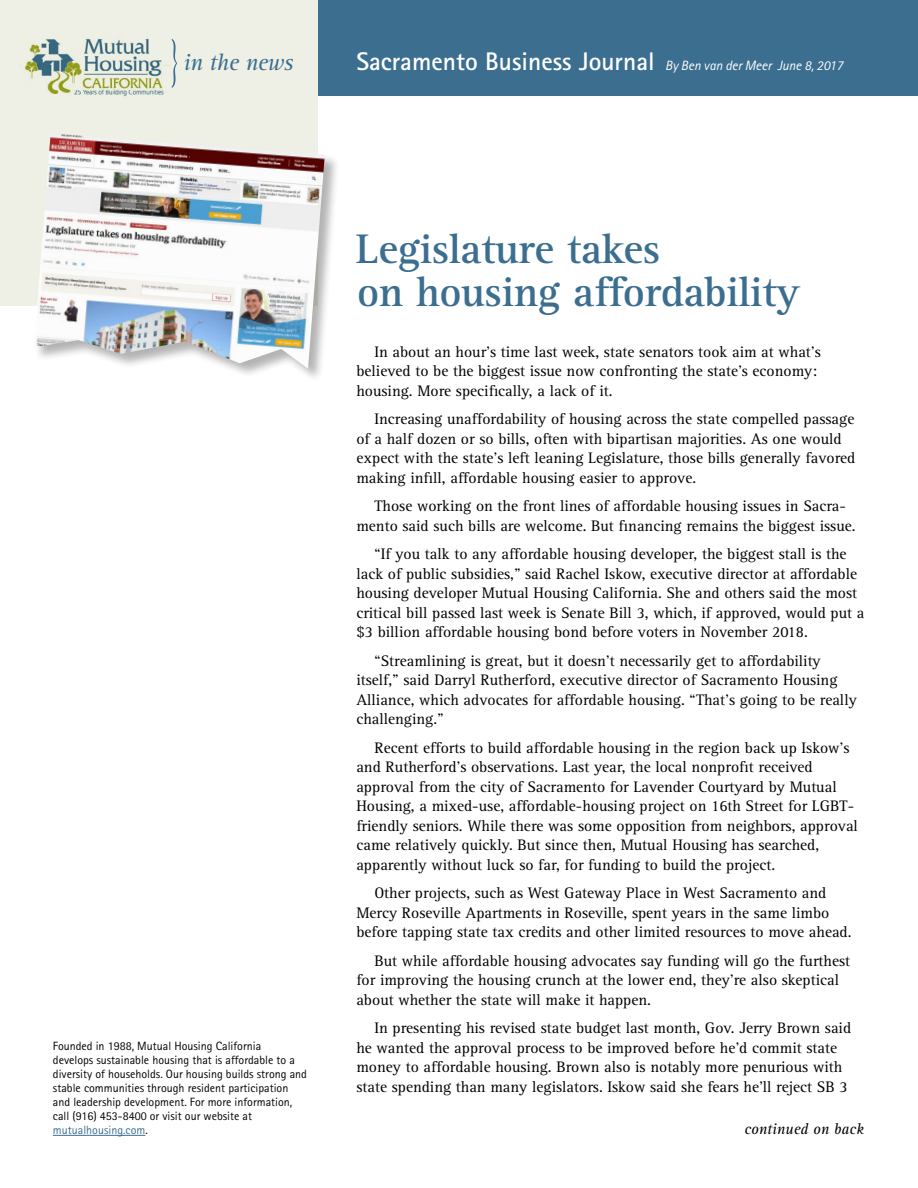
<style>
.page{position:relative;width:918px;height:1188px;background:#fff}
.page>*{position:absolute;margin:0;border:0;box-sizing:border-box;transform-origin:0 0}
.t1{font:700 42.75px/43.5px "Rotis Serif";letter-spacing:-.01em;color:#3b6e8f}
.t2{font:700 25.5px "Rotis Sans Serif";color:#fff}
.t3{font:italic 23.85px "Rotis Serif";letter-spacing:-.02em;color:#3b6e8f}
.t4{font:15.75px/19.5px "Rotis Serif";color:#000}
.t5{font:italic 15.75px "Rotis Serif";color:#000}
.t6{font:12px/14.1px "Rotis Sans Serif";color:#000}
.s1{font-weight:400;font-style:italic;font-size:13.5px}
.s2{color:#3b6e8f}
</style>
<div class="page">
<div style="left:314px;top:0;width:604px;height:95px;background:#3b6e8f"></div>
<div style="left:0;top:0;width:318px;height:306px;background:#eff0e5"></div>
<div style="left:34px;top:133px;width:306px;height:250px;background:#000;opacity:.3"></div>
<img style="left:34px;top:133px;width:291px;height:236px">
<img style="left:19px;top:38px;width:150px;height:59px">
<svg style="left:172px;top:39px;width:5px;height:49px"></svg>
<hr style="left:53px;top:1135px;width:92px;height:1px;background:#3b6e8f">
<p class="t3" style="left:184px;top:49px;width:111px">in the news</p>
<p class="t2" style="left:356px;top:45px;width:488px">Sacramento Business Journal <span class="s1">By Ben van der Meer June 8, 2017</span></p>
<p class="t6" style="left:53px;top:1038px;width:256px">Founded in 1988, Mutual Housing California<br>develops sustainable housing that is affordable to a diversity of households. Our housing builds strong and stable communities through resident participation and leadership development. For more information, call (916) 453-8400 or visit our website at <span class="s2">mutualhousing.com</span>.</p>
<p class="t1" style="left:356px;top:227px;width:446px">Legislature takes<br>on housing affordability</p>
<p class="t4" style="left:356px;top:342px;width:466px;text-indent:18px">In about an hour’s time last week, state senators took aim at what’s believed to be the biggest issue now confronting the state’s economy: housing. More specifically, a lack of it.</p>
<p class="t4" style="left:356px;top:410px;width:501px;text-indent:18px">Increasing unaffordability of housing across the state compelled passage of a half dozen or so bills, often with bipartisan majorities. As one would expect with the state’s left leaning Legislature, those bills generally favored making infill, affordable housing easier to approve.</p>
<p class="t4" style="left:356px;top:497px;width:501px;text-align:center">Those working on the front lines of affordable housing issues in Sacra&shy;mento said such bills are welcome. But financing remains the biggest issue.</p>
<p class="t4" style="left:356px;top:545px;width:510px;text-indent:18px">“If you talk to any affordable housing developer, the biggest stall is the lack of public subsidies,” said Rachel Iskow, executive director at affordable housing developer Mutual Housing California. She and others said the most critical bill passed last week is Senate Bill 3, which, if approved, would put a $3 billion affordable housing bond before voters in November 2018.</p>
<p class="t4" style="left:356px;top:651px;width:502px;text-indent:18px">“Streamlining is great, but it doesn’t necessarily get to affordability itself,” said Darryl Rutherford, executive director of Sacramento Housing Alliance, which advocates for affordable housing. “That’s going to be really challenging.”</p>
<p class="t4" style="left:356px;top:738px;width:503px;text-indent:18px">Recent efforts to build affordable housing in the region back up Iskow’s and Rutherford’s observations. Last year, the local nonprofit received approval from the city of Sacramento for Lavender Courtyard by Mutual Housing, a mixed-use, affordable-housing project on 16th Street for LGBT&shy;friendly seniors. While there was some opposition from neighbors, approval came relatively quickly. But since then, Mutual Housing has searched, apparently without luck so far, for funding to build the project.</p>
<p class="t4" style="left:356px;top:884px;width:497px;text-indent:18px">Other projects, such as West Gateway Place in West Sacramento and<br>Mercy Roseville Apartments in Roseville, spent years in the same limbo before tapping state tax credits and other limited resources to move ahead.</p>
<p class="t4" style="left:356px;top:951px;width:495px;text-indent:18px">But while affordable housing advocates say funding will go the furthest for improving the housing crunch at the lower end, they’re also skeptical about whether the state will make it happen.</p>
<p class="t4" style="left:356px;top:1019px;width:496px;text-indent:18px">In presenting his revised state budget last month, Gov. Jerry Brown said he wanted the approval process to be improved before he’d commit state money to affordable housing. Brown also is notably more penurious with state spending than many legislators. Iskow said she fears he’ll reject SB 3</p>
<p class="t5" style="left:744px;top:1120px;width:121px">continued on back</p>
</div>
